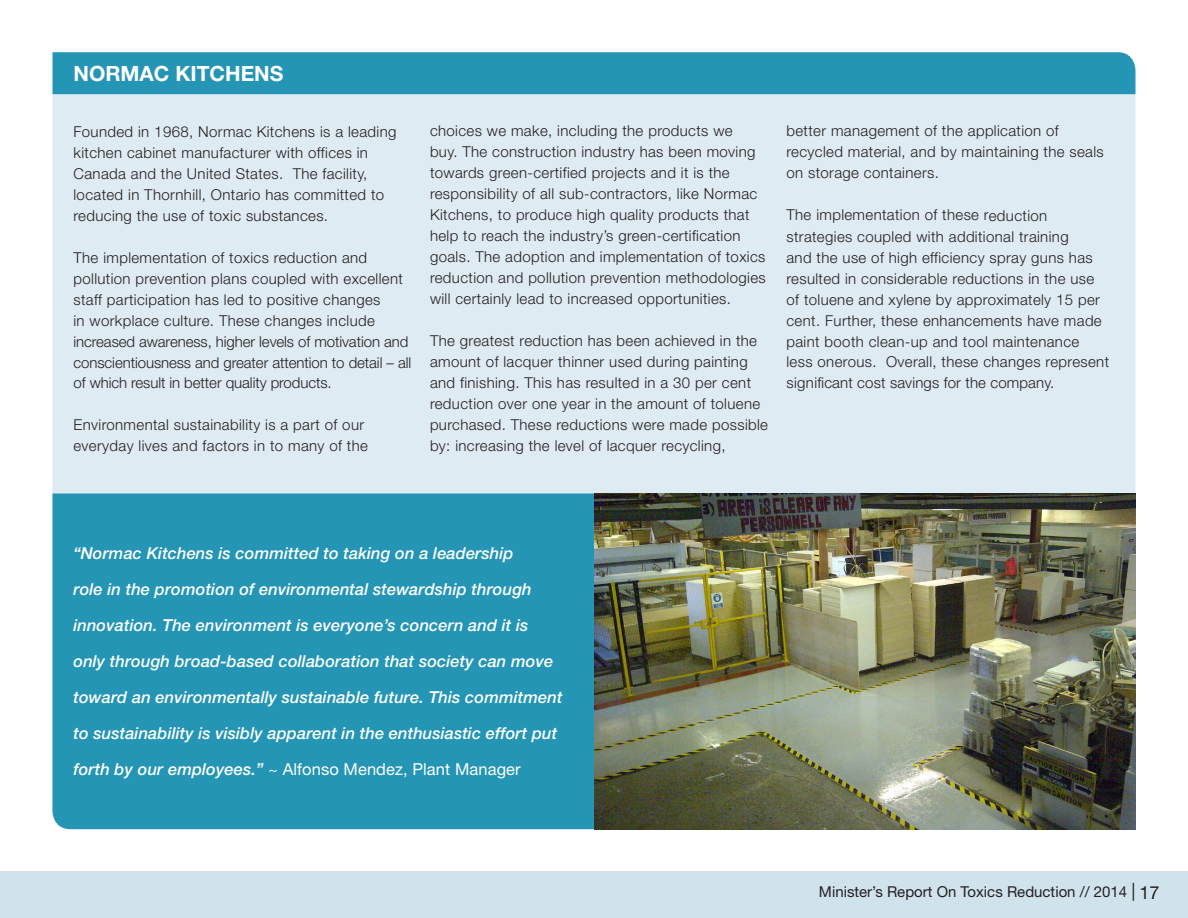
<style>
.page{position:relative;width:1188px;height:918px;background:#fff}
.page>*{position:absolute;margin:0;border:0;box-sizing:border-box;transform-origin:0 0}
.t1{font:700 21px "Helvetica Neue LT Std";color:#fff}
.t2{font:italic 500 16.5px/36px "Helvetica Neue LT Std";letter-spacing:.005em;color:#fff}
.t3{font:300 15px/21px "Helvetica Neue LT Std";letter-spacing:.025em;color:#231f20}
.t4{font:15px "Helvetica Neue LT Std";color:#231f20}
.s1{font-weight:400;font-style:normal}
.s2{font-size:18px}
</style>
<div class="page">
<div style="left:0;top:872px;width:1188px;height:46px;background:#d0e3ed"></div>
<div style="left:52px;top:94px;width:1084px;height:400px;background:#dfebf2"></div>
<div style="left:52px;top:52px;width:1084px;height:42px;background:#2495b4"></div>
<img style="left:594px;top:494px;width:542px;height:336px">
<div style="left:52px;top:494px;width:542px;height:335px;background:#2495b4"></div>
<h1 class="t1" style="left:74px;top:60px;width:212px">NORMAC KITCHENS</h1>
<p class="t3" style="left:74px;top:120px;width:324px">Founded in 1968, Normac Kitchens is a leading kitchen cabinet manufacturer with offices in Canada and the United States. The facility, located in Thornhill, Ontario has committed to reducing the use of toxic substances.</p>
<p class="t3" style="left:74px;top:246px;width:339px">The implementation of toxics reduction and pollution prevention plans coupled with excellent staff participation has led to positive changes<br>in workplace culture. These changes include increased awareness, higher levels of motivation and conscientiousness and greater attention to detail – all of which result in better quality products.</p>
<p class="t3" style="left:74px;top:414px;width:296px">Environmental sustainability is a part of our everyday lives and factors in to many of the</p>
<p class="t3" style="left:430px;top:120px;width:337px">choices we make, including the products we<br>buy. The construction industry has been moving towards green-certified projects and it is the responsibility of all sub-contractors, like Normac Kitchens, to produce high quality products that help to reach the industry’s green-certification goals. The adoption and implementation of toxics reduction and pollution prevention methodologies will certainly lead to increased opportunities.</p>
<p class="t3" style="left:430px;top:330px;width:340px">The greatest reduction has been achieved in the amount of lacquer thinner used during painting and finishing. This has resulted in a 30 per cent reduction over one year in the amount of toluene purchased. These reductions were made possible by: increasing the level of lacquer recycling,</p>
<p class="t3" style="left:786px;top:120px;width:319px">better management of the application of recycled material, and by maintaining the seals on storage containers.</p>
<p class="t3" style="left:786px;top:204px;width:324px">The implementation of these reduction strategies coupled with additional training<br>and the use of high efficiency spray guns has resulted in considerable reductions in the use of toluene and xylene by approximately 15 per cent. Further, these enhancements have made paint booth clean-up and tool maintenance less onerous. Overall, these changes represent significant cost savings for the company.</p>
<p class="t2" style="left:74px;top:535px;width:491px">“Normac Kitchens is committed to taking on a leadership<br>role in the promotion of environmental stewardship through innovation. The environment is everyone’s concern and it is only through broad-based collaboration that society can move toward an environmentally sustainable future. This commitment to sustainability is visibly apparent in the enthusiastic effort put forth by our employees.” <span class="s1">~ Alfonso Mendez, Plant Manager</span></p>
<p class="t4" style="left:819px;top:883px;width:342px">Minister’s Report On Toxics Reduction // 2014 <span class="s2">| 17</span></p>
</div>
